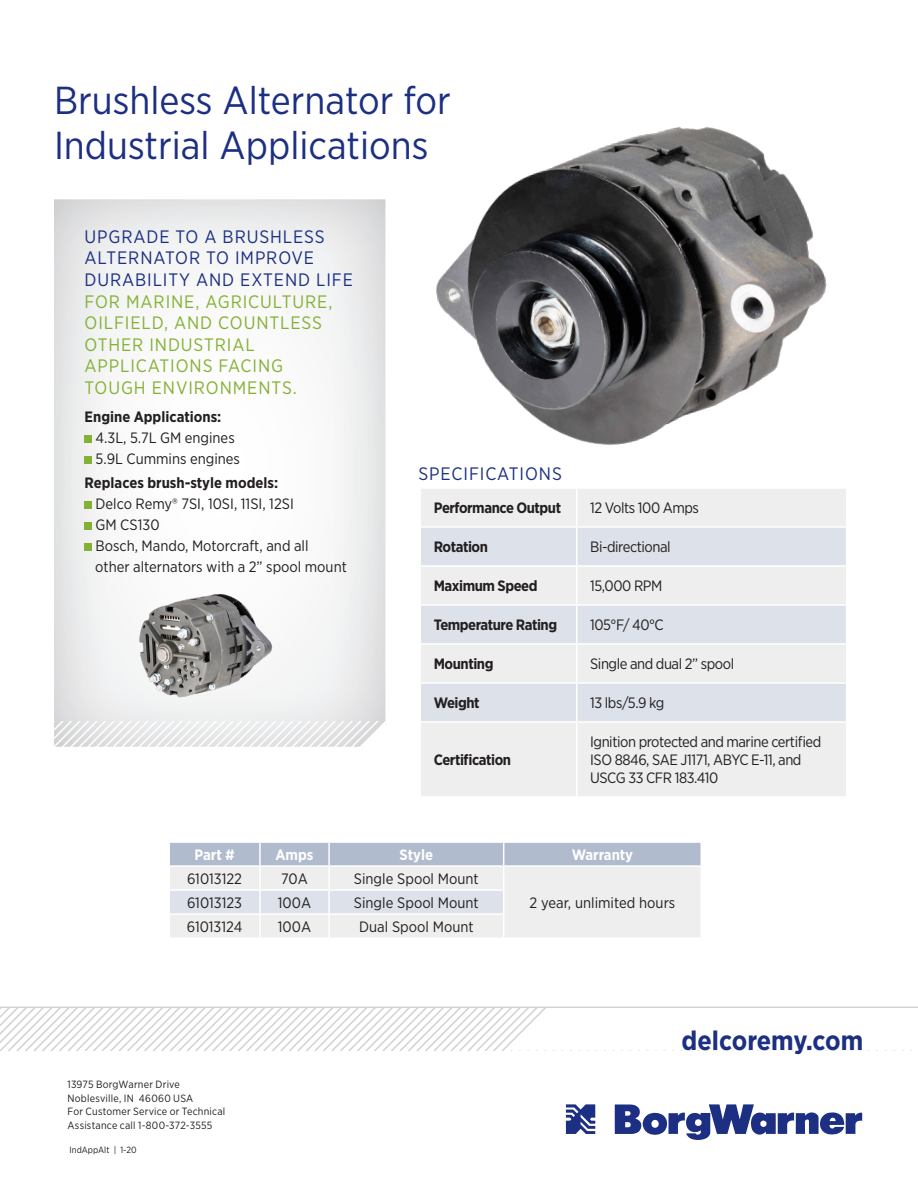
<style>
.page{position:relative;width:918px;height:1188px;background:#fff}
.page>*{position:absolute;margin:0;border:0;box-sizing:border-box;transform-origin:0 0}
.Head_Blue{font:39px/45px "Gotham Narrow";color:#1c2f82}
.t1{font:700 27px "Gotham Narrow";color:#1c2f82}
.FAB_Chart_Heads{font:18px/21.6px "Gotham Narrow";letter-spacing:.05em;color:#84b133}
.FAB_Chart_Heads-2{font:18px "Gotham Narrow";letter-spacing:.05em;color:#1c2f82}
.Body{font:15px/21px "Gotham Narrow";color:#231f20}
.Body-2{font:15px/18px "Gotham Narrow";letter-spacing:-.03em;color:#231f20}
.Head_Blue-2{font:15px "Gotham Narrow";color:#231f20}
.t2{font:700 15px "Gotham Narrow";letter-spacing:-.03em;color:#231f20}
.Head_Blue-3{font:700 15px "Gotham Narrow";color:#fff}
.t3{font:10.5px/13.5px "Gotham Narrow";letter-spacing:.02em;color:#231f20}
.t4{font:9px "Gotham Narrow";color:#231f20}
.s1{color:#1c2f82}
.s2{font-weight:700}
</style>
<div class="page">
<hr style="left:0;top:1007px;width:918px;height:1px;background:#d1d2d4">
<svg style="left:0;top:1008px;width:912px;height:43px"></svg>
<div style="left:52px;top:197px;width:335px;height:551px;background:#231f20;opacity:.17"></div>
<svg style="left:54px;top:721px;width:332px;height:26px"></svg>
<img style="left:436px;top:127px;width:391px;height:318px">
<img style="left:138px;top:593px;width:136px;height:105px">
<div style="left:421px;top:489px;width:425px;height:307px;background:#eeeeef"></div>
<svg style="left:421px;top:528px;width:425px;height:193px;background:#e3e6ec"></svg>
<hr style="left:576px;top:489px;width:1px;height:37px;background:#fff">
<hr style="left:420px;top:526px;width:157px;height:2px;background:#fff">
<hr style="left:577px;top:526px;width:270px;height:2px;background:#fff">
<hr style="left:576px;top:528px;width:1px;height:37px;background:#fff">
<hr style="left:420px;top:565px;width:157px;height:2px;background:#fff">
<hr style="left:577px;top:565px;width:270px;height:2px;background:#fff">
<hr style="left:576px;top:567px;width:1px;height:37px;background:#fff">
<hr style="left:420px;top:604px;width:157px;height:2px;background:#fff">
<hr style="left:577px;top:604px;width:270px;height:2px;background:#fff">
<hr style="left:576px;top:606px;width:1px;height:37px;background:#fff">
<hr style="left:420px;top:643px;width:157px;height:2px;background:#fff">
<hr style="left:577px;top:643px;width:270px;height:2px;background:#fff">
<hr style="left:576px;top:645px;width:1px;height:37px;background:#fff">
<hr style="left:420px;top:682px;width:157px;height:2px;background:#fff">
<hr style="left:577px;top:682px;width:270px;height:2px;background:#fff">
<hr style="left:576px;top:684px;width:1px;height:37px;background:#fff">
<hr style="left:420px;top:721px;width:157px;height:2px;background:#fff">
<hr style="left:577px;top:721px;width:270px;height:2px;background:#fff">
<hr style="left:576px;top:723px;width:1px;height:73px;background:#fff">
<svg style="left:615px;top:1104px;width:247px;height:36px"></svg>
<svg style="left:566px;top:1104px;width:29px;height:30px"></svg>
<div style="left:85px;top:435px;width:7px;height:8px;background:#84b133"></div>
<div style="left:85px;top:456px;width:7px;height:8px;background:#84b133"></div>
<div style="left:85px;top:501px;width:7px;height:8px;background:#84b133"></div>
<div style="left:85px;top:522px;width:7px;height:8px;background:#84b133"></div>
<div style="left:85px;top:543px;width:7px;height:8px;background:#84b133"></div>
<svg style="left:169px;top:842px;width:532px;height:95px;background:#dee1e7"></svg>
<hr style="left:700px;top:914px;width:2px;height:23px;background:#fff">
<p class="Head_Blue" style="left:54px;top:77px;width:398px">Brushless Alternator for<br>Industrial Applications</p>
<p class="FAB_Chart_Heads" style="left:85px;top:225px;width:270px"><span class="s1">UPGRADE TO A BRUSHLESS<br>ALTERNATOR TO IMPROVE<br>DURABILITY AND EXTEND LIFE<br></span>FOR MARINE, AGRICULTURE,<br>OILFIELD, AND COUNTLESS<br>OTHER INDUSTRIAL<br>APPLICATIONS FACING<br>TOUGH ENVIRONMENTS.</p>
<p class="Body" style="left:96px;top:406px;width:146px;text-indent:-11px"><span class="s2">Engine Applications:<br></span>4.3L, 5.7L GM engines<br>5.9L Cummins engines</p>
<p class="Body" style="left:95px;top:472px;width:253px;text-indent:-11px"><span class="s2">Replaces brush-style models:<br></span>Delco Remy® 7SI, 10SI, 11SI, 12SI<br>GM CS130<br>Bosch, Mando, Motorcraft, and all<br>other alternators with a 2” spool mount</p>
<p class="FAB_Chart_Heads-2" style="left:418px;top:463px;width:145px">SPECIFICATIONS</p>
<p class="t2" style="left:434px;top:499px;width:129px">Performance Output</p>
<p class="Body-2" style="left:590px;top:499px;width:110px">12 Volts 100 Amps</p>
<p class="t2" style="left:434px;top:538px;width:56px">Rotation</p>
<p class="Body-2" style="left:590px;top:538px;width:82px">Bi-directional</p>
<p class="t2" style="left:434px;top:577px;width:105px">Maximum Speed</p>
<p class="Body-2" style="left:590px;top:577px;width:74px">15,000 RPM</p>
<p class="t2" style="left:434px;top:616px;width:125px">Temperature Rating</p>
<p class="Body-2" style="left:590px;top:616px;width:75px">105°F/ 40°C</p>
<p class="t2" style="left:434px;top:655px;width:61px">Mounting</p>
<p class="Body-2" style="left:590px;top:655px;width:145px">Single and dual 2” spool</p>
<p class="t2" style="left:434px;top:694px;width:47px">Weight</p>
<p class="Body-2" style="left:590px;top:694px;width:76px">13 lbs/5.9 kg</p>
<p class="t2" style="left:434px;top:751px;width:79px">Certification</p>
<p class="Body-2" style="left:590px;top:733px;width:233px">Ignition protected and marine certified<br>ISO 8846, SAE J1171, ABYC E-11, and<br>USCG 33 CFR 183.410</p>
<p class="Head_Blue-3" style="left:195px;top:845px;width:42px">Part #</p>
<p class="Head_Blue-3" style="left:276px;top:845px;width:39px">Amps</p>
<p class="Head_Blue-3" style="left:400px;top:845px;width:35px">Style</p>
<p class="Head_Blue-3" style="left:572px;top:845px;width:63px">Warranty</p>
<p class="Head_Blue-2" style="left:187px;top:869px;width:56px">61013122</p>
<p class="Head_Blue-2" style="left:281px;top:869px;width:28px">70A</p>
<p class="Head_Blue-2" style="left:354px;top:869px;width:126px">Single Spool Mount</p>
<p class="Head_Blue-2" style="left:187px;top:893px;width:57px">61013123</p>
<p class="Head_Blue-2" style="left:278px;top:893px;width:35px">100A</p>
<p class="Head_Blue-2" style="left:354px;top:893px;width:126px">Single Spool Mount</p>
<p class="Head_Blue-2" style="left:530px;top:893px;width:147px">2 year, unlimited hours</p>
<p class="Head_Blue-2" style="left:187px;top:917px;width:57px">61013124</p>
<p class="Head_Blue-2" style="left:278px;top:917px;width:35px">100A</p>
<p class="Head_Blue-2" style="left:359px;top:917px;width:116px">Dual Spool Mount</p>
<p class="t3" style="left:68px;top:1078px;width:114px">13975 BorgWarner Drive</p>
<p class="t3" style="left:68px;top:1091px;width:127px">Noblesville, IN 46060 USA</p>
<p class="t3" style="left:68px;top:1105px;width:159px">For Customer Service or Technical<br>Assistance call 1-800-372-3555</p>
<p class="t4" style="left:70px;top:1144px;width:69px">IndAppAlt | 1-20</p>
<p class="t1" style="left:682px;top:1023px;width:183px">delcoremy.com</p>
</div>
